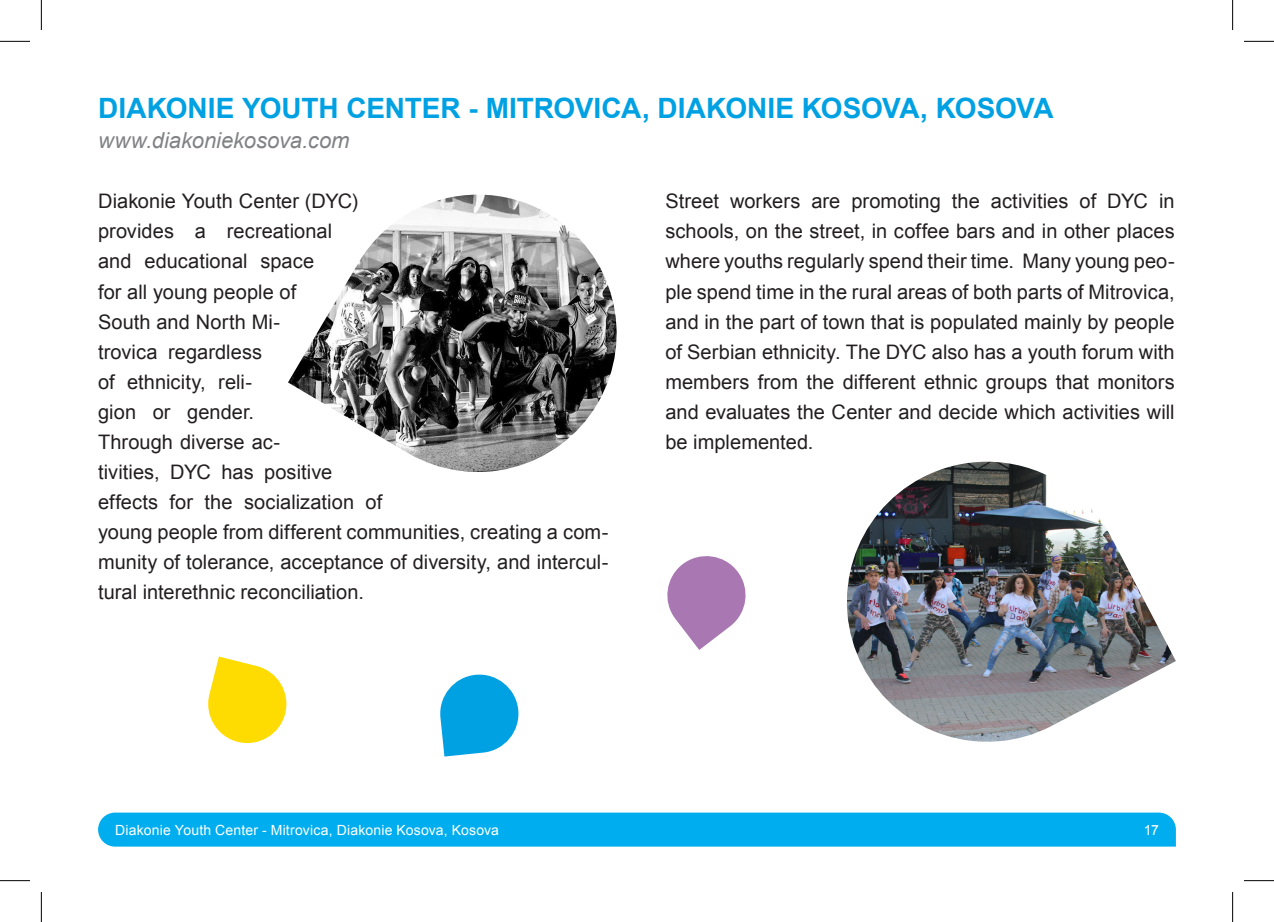
<style>
.page{position:relative;width:1274px;height:922px;background:#fff}
.page>*{position:absolute;margin:0;border:0;box-sizing:border-box;transform-origin:0 0}
.Page_Title{font:700 28px "Arial";color:#00a1e3}
.t1{font:italic 22px "Arial";color:#808285}
.t2{font:20px/30px "Arial";letter-spacing:.005em;color:#231f20}
.t3{font:14px "Arial";letter-spacing:.015em;color:#fff}
</style>
<div class="page">
<div style="left:98px;top:812px;width:1077px;height:34px;background:#00aeef"></div>
<img style="left:358px;top:195px;width:259px;height:277px">
<img style="left:847px;top:462px;width:328px;height:280px">
<svg style="left:667px;top:556px;width:79px;height:94px"></svg>
<svg style="left:440px;top:674px;width:79px;height:82px"></svg>
<svg style="left:208px;top:656px;width:79px;height:88px"></svg>
<hr style="left:0;top:41px;width:30px;height:1px;background:#000">
<hr style="left:1243px;top:41px;width:30px;height:1px;background:#000">
<hr style="left:0;top:880px;width:30px;height:1px;background:#000">
<hr style="left:1243px;top:880px;width:30px;height:1px;background:#000">
<hr style="left:41px;top:0;width:1px;height:30px;background:#000">
<hr style="left:41px;top:892px;width:1px;height:30px;background:#000">
<hr style="left:1232px;top:0;width:1px;height:30px;background:#000">
<hr style="left:1232px;top:892px;width:1px;height:30px;background:#000">
<p class="Page_Title" style="left:98px;top:90px;width:956px">DIAKONIE YOUTH CENTER - MITROVICA, DIAKONIE KOSOVA, KOSOVA</p>
<p class="t1" style="left:98px;top:126px;width:253px">www.diakoniekosova.com</p>
<p class="t2" style="left:98px;top:187px;width:511px">Diakonie Youth Center (DYC)<br>provides a recreational<br>and educational space<br>for all young people of<br>South and North Mi-<br>trovica regardless<br>of ethnicity, reli-<br>gion or gender.<br>Through diverse ac-<br>tivities, DYC has positive<br>effects for the socialization of<br>young people from different communities, creating a com&shy;munity of tolerance, acceptance of diversity, and intercul&shy;tural interethnic reconciliation.</p>
<p class="t2" style="left:665px;top:187px;width:511px;text-align:justify">Street workers are promoting the activities of DYC in schools, on the street, in coffee bars and in other places where youths regularly spend their time. Many young peo&shy;ple spend time in the rural areas of both parts of Mitrovica, and in the part of town that is populated mainly by people of Serbian ethnicity. The DYC also has a youth forum with members from the different ethnic groups that monitors and evaluates the Center and decide which activities will be implemented.</p>
<p class="t3" style="left:115px;top:821px;width:385px">Diakonie Youth Center - Mitrovica, Diakonie Kosova, Kosova</p>
<p class="t3" style="left:1143px;top:821px;width:17px">17</p>
</div>
